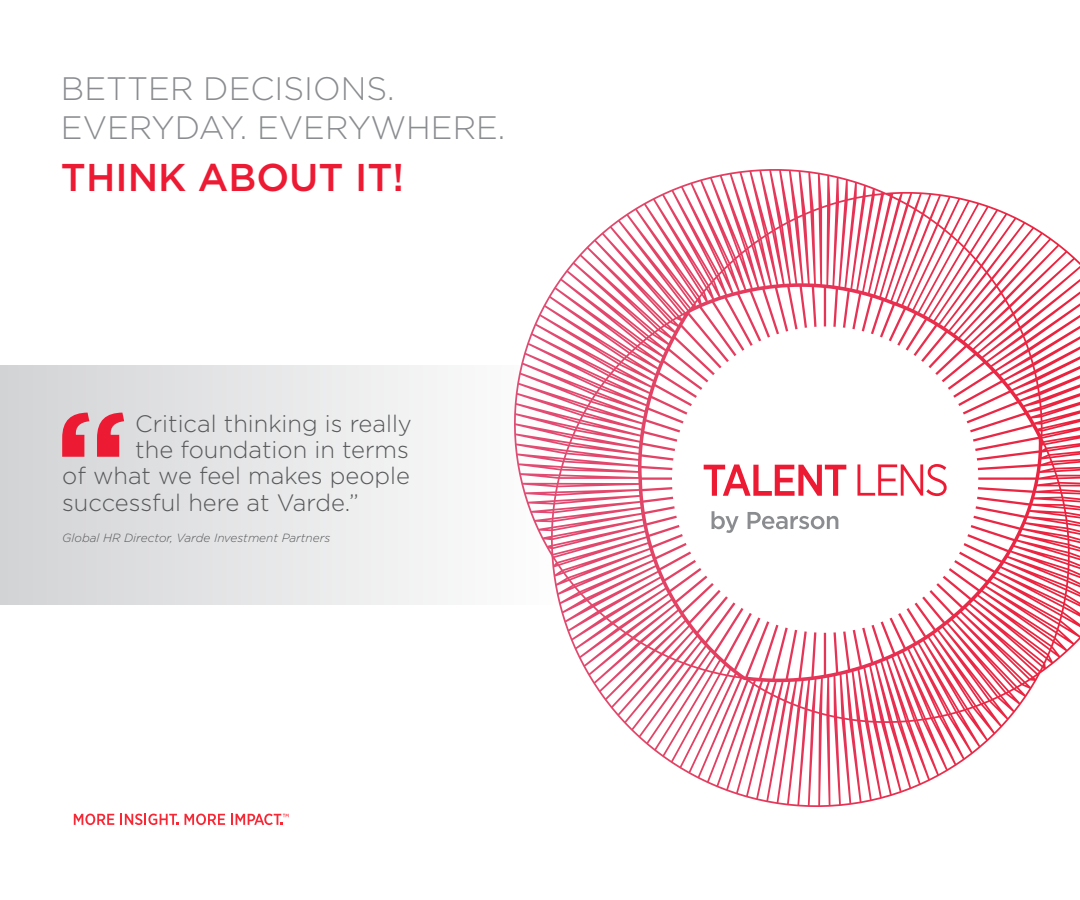
<style>
.page{position:relative;width:1080px;height:900px;background:#fff}
.page>*{position:absolute;margin:0;border:0;box-sizing:border-box;transform-origin:0 0}
.t1{font:500 38.75px "Gotham";color:#ed1a33}
.t2{font:300 32.5px "Gotham";color:#8a8c8f}
.t3{font:300 23.75px "Gotham";color:#57585a}
.t4{font:italic 300 11.88px "Gotham";color:#57585a}
</style>
<div class="page">
<div style="left:0;top:365px;width:562px;height:240px;background:linear-gradient(to right,#d2d3d5,#fefefe)"></div>
<svg style="left:74px;top:814px;width:40px;height:11px"></svg>
<svg style="left:120px;top:814px;width:58px;height:11px"></svg>
<svg style="left:185px;top:814px;width:40px;height:11px"></svg>
<svg style="left:231px;top:814px;width:58px;height:11px"></svg>
<svg style="left:514px;top:169px;width:566px;height:638px"></svg>
<div style="left:672px;top:326px;width:306px;height:307px;background:#fff;border-radius:50%"></div>
<svg style="left:712px;top:511px;width:27px;height:22px"></svg>
<svg style="left:748px;top:512px;width:90px;height:17px"></svg>
<svg style="left:704px;top:465px;width:142px;height:31px"></svg>
<svg style="left:857px;top:464px;width:90px;height:32px"></svg>
<svg style="left:62px;top:413px;width:62px;height:44px;background:#e56675"></svg>
<p class="t2" style="left:61px;top:68px;width:335px">BETTER DECISIONS.</p>
<p class="t2" style="left:61px;top:107px;width:446px">EVERYDAY. EVERYWHERE.</p>
<p class="t1" style="left:61px;top:152px;width:345px">THINK ABOUT IT!</p>
<p class="t3" style="left:135px;top:408px;width:278px">Critical thinking is really</p>
<p class="t3" style="left:135px;top:435px;width:275px">the foundation in terms</p>
<p class="t3" style="left:62px;top:461px;width:349px">of what we feel makes people</p>
<p class="t3" style="left:62px;top:487px;width:298px">successful here at Varde.”</p>
<p class="t4" style="left:62px;top:531px;width:270px">Global HR Director, Varde Investment Partners</p>
</div>
